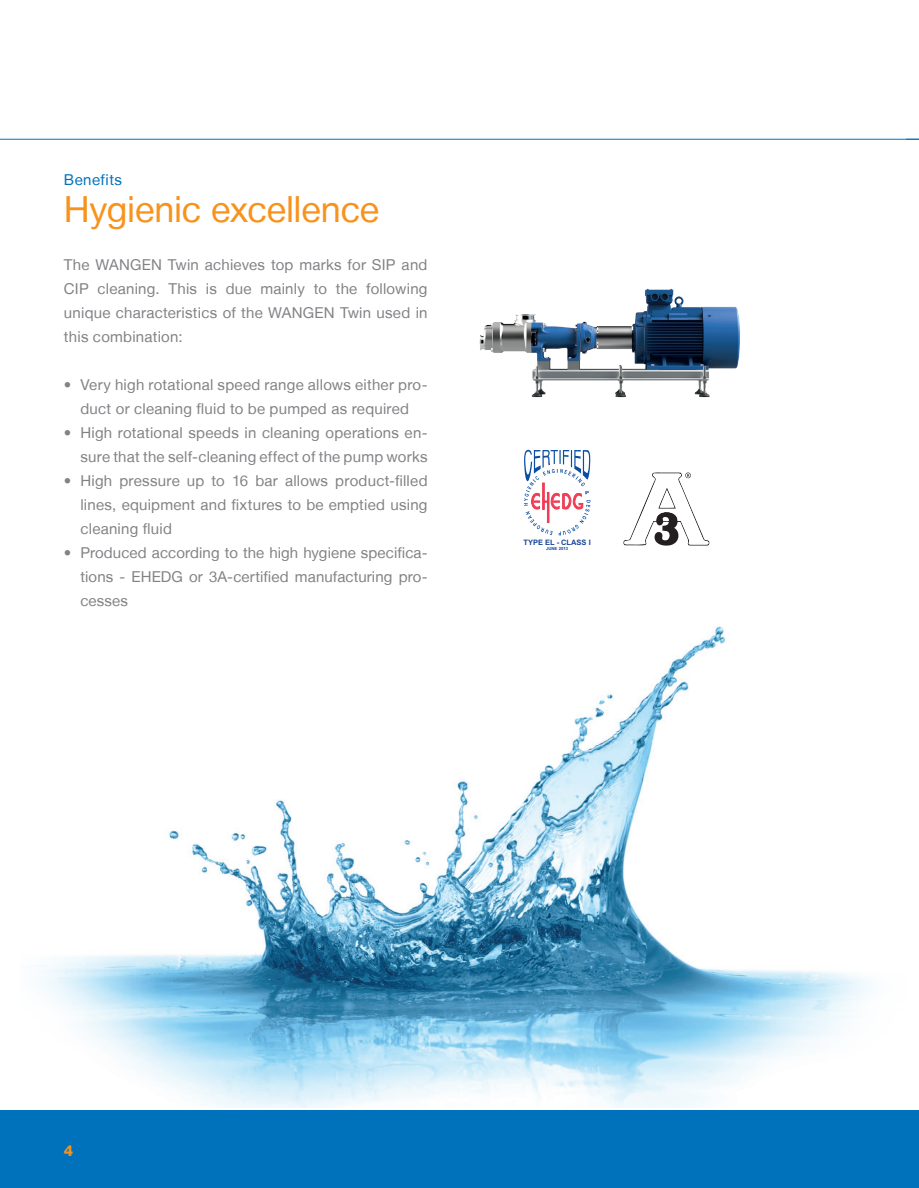
<style>
.page{position:relative;width:919px;height:1188px;background:#fff}
.page>*{position:absolute;margin:0;border:0;box-sizing:border-box;transform-origin:0 0}
.t1{font:36px "Helvetica Neue LT";letter-spacing:-.005em;color:#f7931d}
.t2{font:15px/24px "Helvetica Neue LT";letter-spacing:.015em;color:#808285;text-align:justify}
.t3{font:15px "Helvetica Neue LT";letter-spacing:.03em;color:#0072bc}
.t4{font:800 15px "Helvetica Neue LT";color:#f7931d}
.t5{font:700 7.5px "Arial";color:#154398}
.t6{font:700 4.35px "Arial";color:#154398}
</style>
<div class="page">
<div style="left:0;top:1109px;width:918px;height:78px;background:#0072bc"></div>
<hr style="left:0;top:139px;width:918px;height:1px;background:#0072bc">
<img style="left:36px;top:449px;width:835px;height:657px">
<img style="left:479px;top:288px;width:261px;height:110px">
<svg style="left:623px;top:472px;width:86px;height:73px"></svg>
<svg style="left:523px;top:450px;width:67px;height:85px"></svg>
<p class="t3" style="left:64px;top:170px;width:60px">Benefits</p>
<h1 class="t1" style="left:64px;top:187px;width:317px">Hygienic excellence</h1>
<p class="t2" style="left:64px;top:252px;width:365px">The WANGEN Twin achieves top marks for SIP and CIP cleaning. This is due mainly to the following unique characteristics of the WANGEN Twin used in this combination:</p>
<p class="t2" style="left:64px;top:372px;width:365px;text-align:center">• Very high rotational speed range allows either pro&shy;duct or cleaning fluid to be pumped as required</p>
<p class="t2" style="left:64px;top:420px;width:365px;text-align:right">• High rotational speeds in cleaning operations en&shy;sure that the self-cleaning effect of the pump works</p>
<p class="t2" style="left:80px;top:468px;width:348px;text-indent:-17px">• High pressure up to 16 bar allows product-filled lines, equipment and fixtures to be emptied using cleaning fluid</p>
<p class="t2" style="left:80px;top:540px;width:348px;text-indent:-17px">• Produced according to the high hygiene specifica&shy;tions - EHEDG or 3A-certified manufacturing pro&shy;cesses</p>
<p class="t5" style="left:523px;top:537px;width:69px">TYPE EL - CLASS I</p>
<p class="t6" style="left:546px;top:545px;width:24px">JUNE 2013</p>
<p class="t4" style="left:64px;top:1142px;width:11px">4</p>
</div>
